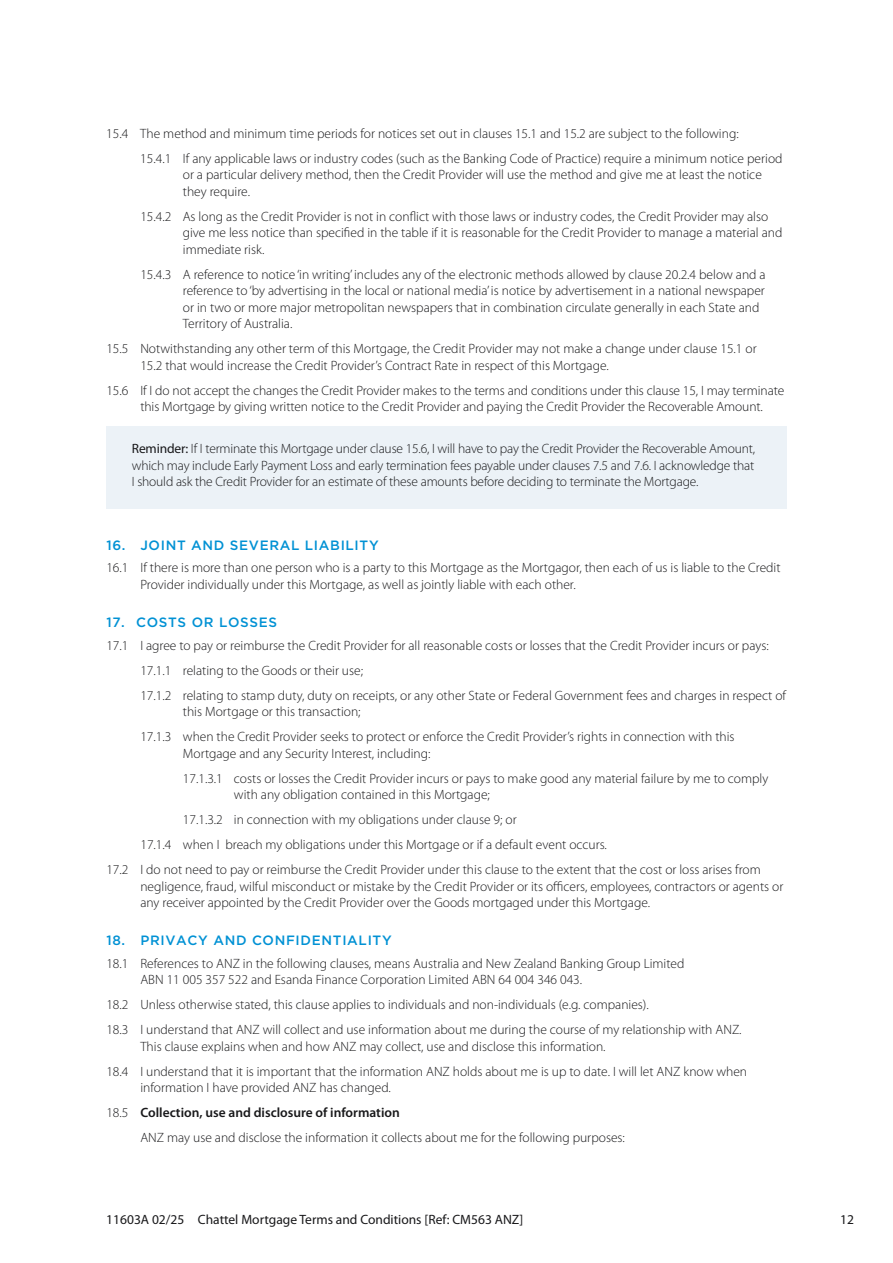
<style>
.page{position:relative;width:893px;height:1263px;background:#fff}
.page>*{position:absolute;margin:0;border:0;box-sizing:border-box;transform-origin:0 0}
.t1{font:300 13.5px/16.5px "Myriad Pro";color:#18181a}
.t2{font:500 13.5px "Gotham";letter-spacing:.05em;color:#0091d4}
.t3{font:13.5px "Myriad Pro";color:#18181a}
.t4{font:600 13.5px "Myriad Pro";color:#18181a}
.s1{font-weight:400}
.s2{font-weight:300}
</style>
<div class="page">
<div style="left:106px;top:426px;width:681px;height:83px;background:#ecf2f7"></div>
<p class="t1" style="left:140px;top:121px;width:644px;line-height:25px;text-indent:-34px">15.4 The method and minimum time periods for notices set out in clauses 15.1 and 15.2 are subject to the following:<br>15.4.1 If any applicable laws or industry codes (such as the Banking Code of Practice) require a minimum notice period</p>
<p class="t1" style="left:183px;top:167px;width:580px">or a particular delivery method, then the Credit Provider will use the method and give me at least the notice they require.</p>
<p class="t1" style="left:183px;top:208px;width:601px;text-indent:-43px">15.4.2 As long as the Credit Provider is not in conflict with those laws or industry codes, the Credit Provider may also give me less notice than specified in the table if it is reasonable for the Credit Provider to manage a material and immediate risk.</p>
<p class="t1" style="left:183px;top:266px;width:584px;text-indent:-43px">15.4.3 A reference to notice ‘in writing’ includes any of the electronic methods allowed by clause 20.2.4 below and a reference to ‘by advertising in the local or national media’ is notice by advertisement in a national newspaper or in two or more major metropolitan newspapers that in combination circulate generally in each State and Territory of Australia.</p>
<p class="t1" style="left:140px;top:341px;width:618px;text-indent:-34px">15.5 Notwithstanding any other term of this Mortgage, the Credit Provider may not make a change under clause 15.1 or<br>15.2 that would increase the Credit Provider’s Contract Rate in respect of this Mortgage.</p>
<p class="t1" style="left:140px;top:382px;width:645px;text-indent:-34px">15.6 If I do not accept the changes the Credit Provider makes to the terms and conditions under this clause 15, I may terminate this Mortgage by giving written notice to the Credit Provider and paying the Credit Provider the Recoverable Amount.</p>
<p class="t1" style="left:132px;top:441px;width:625px;text-align:justify"><span class="s1">Reminder:</span> If I terminate this Mortgage under clause 15.6, I will have to pay the Credit Provider the Recoverable Amount, which may include Early Payment Loss and early termination fees payable under clauses 7.5 and 7.6. I acknowledge that I should ask the Credit Provider for an estimate of these amounts before deciding to terminate the Mortgage.</p>
<p class="t2" style="left:106px;top:537px;width:274px">16. JOINT AND SEVERAL LIABILITY</p>
<p class="t1" style="left:140px;top:560px;width:642px;text-indent:-34px">16.1 If there is more than one person who is a party to this Mortgage as the Mortgagor, then each of us is liable to the Credit<br>Provider individually under this Mortgage, as well as jointly liable with each other.</p>
<p class="t2" style="left:106px;top:614px;width:172px">17. COSTS OR LOSSES</p>
<p class="t1" style="left:140px;top:633px;width:647px;line-height:25px;text-indent:-34px">17.1 I agree to pay or reimburse the Credit Provider for all reasonable costs or losses that the Credit Provider incurs or pays:<br>17.1.1 relating to the Goods or their use;<br>17.1.2 relating to stamp duty, duty on receipts, or any other State or Federal Government fees and charges in respect of</p>
<p class="t1" style="left:140px;top:699px;width:596px;line-height:25px;text-indent:43px">this Mortgage or this transaction;<br>17.1.3 when the Credit Provider seeks to protect or enforce the Credit Provider’s rights in connection with this</p>
<p class="t1" style="left:183px;top:741px;width:587px;line-height:25px">Mortgage and any Security Interest, including:<br>17.1.3.1 costs or losses the Credit Provider incurs or pays to make good any material failure by me to comply</p>
<p class="t1" style="left:234px;top:786px;width:258px">with any obligation contained in this Mortgage;</p>
<p class="t1" style="left:183px;top:811px;width:335px">17.1.3.2 in connection with my obligations under clause 9; or</p>
<p class="t1" style="left:140px;top:836px;width:468px">17.1.4 when I breach my obligations under this Mortgage or if a default event occurs.</p>
<p class="t1" style="left:106px;top:861px;width:656px">17.2 I do not need to pay or reimburse the Credit Provider under this clause to the extent that the cost or loss arises from</p>
<p class="t1" style="left:140px;top:878px;width:644px">negligence, fraud, wilful misconduct or mistake by the Credit Provider or its officers, employees, contractors or agents or any receiver appointed by the Credit Provider over the Goods mortgaged under this Mortgage.</p>
<p class="t2" style="left:106px;top:932px;width:287px">18. PRIVACY AND CONFIDENTIALITY</p>
<p class="t1" style="left:140px;top:955px;width:545px;text-indent:-34px">18.1 References to ANZ in the following clauses, means Australia and New Zealand Banking Group Limited<br>ABN 11 005 357 522 and Esanda Finance Corporation Limited ABN 64 004 346 043.</p>
<p class="t1" style="left:106px;top:992px;width:637px;line-height:25px">18.2 Unless otherwise stated, this clause applies to individuals and non-individuals (e.g. companies).<br>18.3 I understand that ANZ will collect and use information about me during the course of my relationship with ANZ.</p>
<p class="t1" style="left:106px;top:1034px;width:642px;line-height:25px;text-indent:34px">This clause explains when and how ANZ may collect, use and disclose this information.<br>18.4 I understand that it is important that the information ANZ holds about me is up to date. I will let ANZ know when</p>
<p class="t1" style="left:140px;top:1080px;width:252px">information I have provided ANZ has changed.</p>
<p class="t4" style="left:106px;top:1104px;width:295px"><span class="s2">18.5</span> Collection, use and disclosure of information</p>
<p class="t1" style="left:140px;top:1130px;width:486px">ANZ may use and disclose the information it collects about me for the following purposes:</p>
<p class="t3" style="left:106px;top:1211px;width:418px">11603A 02/25 Chattel Mortgage Terms and Conditions [Ref: CM563 ANZ]</p>
<p class="t3" style="left:840px;top:1211px;width:15px">12</p>
</div>
